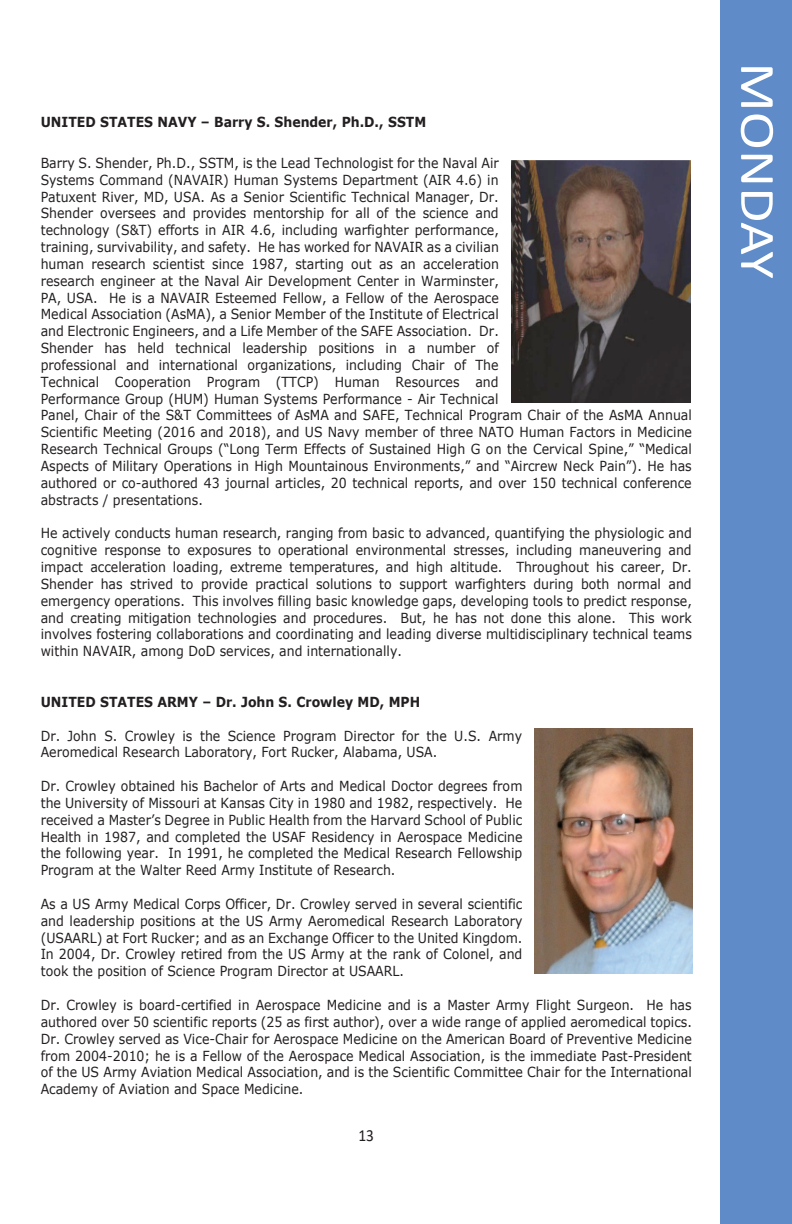
<style>
.page{position:relative;width:792px;height:1224px;background:#fff}
.page>*{position:absolute;margin:0;border:0;box-sizing:border-box;transform-origin:0 0}
.t1{font:49.8px "Calibri";color:#fff;scale:1.16 1}
.t2{font:17px "Calibri";color:#231f20;scale:.9 1}
.t3{font:13.8px/16.8px "Verdana";color:#231f20;text-align:justify;scale:.9 1}
.t4{font:700 13.8px "Verdana";color:#231f20;scale:.9 1}
</style>
<div class="page">
<img style="left:511px;top:161px;width:180px;height:242px">
<img style="left:535px;top:728px;width:158px;height:245px">
<div style="left:720px;top:0;width:72px;height:1224px;background:#5f8bc8"></div>
<p class="t4" style="left:41px;top:113px;width:430px">UNITED STATES NAVY – Barry S. Shender, Ph.D., SSTM</p>
<p class="t3" style="left:41px;top:155px;width:725px;text-align:left">Barry S. Shender, Ph.D., SSTM, is the Lead Technologist for the Naval Air<br>Systems Command (NAVAIR) Human Systems Department (AIR 4.6) in<br>Patuxent River, MD, USA. As a Senior Scientific Technical Manager, Dr.<br>Shender oversees and provides mentorship for all of the science and<br>technology (S&amp;T) efforts in AIR 4.6, including warfighter performance,<br>training, survivability, and safety. He has worked for NAVAIR as a civilian<br>human research scientist since 1987, starting out as an acceleration<br>research engineer at the Naval Air Development Center in Warminster,<br>PA, USA. He is a NAVAIR Esteemed Fellow, a Fellow of the Aerospace<br>Medical Association (AsMA), a Senior Member of the Institute of Electrical<br>and Electronic Engineers, and a Life Member of the SAFE Association. Dr.<br>Shender has held technical leadership positions in a number of<br>professional and international organizations, including Chair of The<br>Technical Cooperation Program (TTCP) Human Resources and<br>Performance Group (HUM) Human Systems Performance - Air Technical<br>Panel, Chair of the S&amp;T Committees of AsMA and SAFE, Technical Program Chair of the AsMA Annual Scientific Meeting (2016 and 2018), and US Navy member of three NATO Human Factors in Medicine Research Technical Groups (“Long Term Effects of Sustained High G on the Cervical Spine,” “Medical Aspects of Military Operations in High Mountainous Environments,” and “Aircrew Neck Pain”). He has authored or co-authored 43 journal articles, 20 technical reports, and over 150 technical conference abstracts / presentations.</p>
<p class="t3" style="left:41px;top:525px;width:725px">He actively conducts human research, ranging from basic to advanced, quantifying the physiologic and cognitive response to exposures to operational environmental stresses, including maneuvering and impact acceleration loading, extreme temperatures, and high altitude. Throughout his career, Dr.<br>Shender has strived to provide practical solutions to support warfighters during both normal and emergency operations. This involves filling basic knowledge gaps, developing tools to predict response, and creating mitigation technologies and procedures. But, he has not done this alone. This work involves fostering collaborations and coordinating and leading diverse multidisciplinary technical teams within NAVAIR, among DoD services, and internationally.</p>
<p class="t4" style="left:41px;top:693px;width:423px">UNITED STATES ARMY – Dr. John S. Crowley MD, MPH</p>
<p class="t3" style="left:41px;top:727px;width:536px">Dr. John S. Crowley is the Science Program Director for the U.S. Army<br>Aeromedical Research Laboratory, Fort Rucker, Alabama, USA.</p>
<p class="t3" style="left:41px;top:778px;width:537px">Dr. Crowley obtained his Bachelor of Arts and Medical Doctor degrees from the University of Missouri at Kansas City in 1980 and 1982, respectively. He received a Master’s Degree in Public Health from the Harvard School of Public Health in 1987, and completed the USAF Residency in Aerospace Medicine the following year. In 1991, he completed the Medical Research Fellowship Program at the Walter Reed Army Institute of Research.</p>
<p class="t3" style="left:41px;top:896px;width:537px">As a US Army Medical Corps Officer, Dr. Crowley served in several scientific and leadership positions at the US Army Aeromedical Research Laboratory (USAARL) at Fort Rucker; and as an Exchange Officer to the United Kingdom.<br>In 2004, Dr. Crowley retired from the US Army at the rank of Colonel, and took the position of Science Program Director at USAARL.</p>
<p class="t3" style="left:41px;top:997px;width:725px">Dr. Crowley is board-certified in Aerospace Medicine and is a Master Army Flight Surgeon. He has authored over 50 scientific reports (25 as first author), over a wide range of applied aeromedical topics.<br>Dr. Crowley served as Vice-Chair for Aerospace Medicine on the American Board of Preventive Medicine from 2004-2010; he is a Fellow of the Aerospace Medical Association, is the immediate Past-President of the US Army Aviation Medical Association, and is the Scientific Committee Chair for the International Academy of Aviation and Space Medicine.</p>
<p class="t2" style="left:358px;top:1124px;width:19px">13</p>
<h1 class="t1" style="left:789px;top:62px;width:188px;rotate:90deg">MONDAY</h1>
</div>
